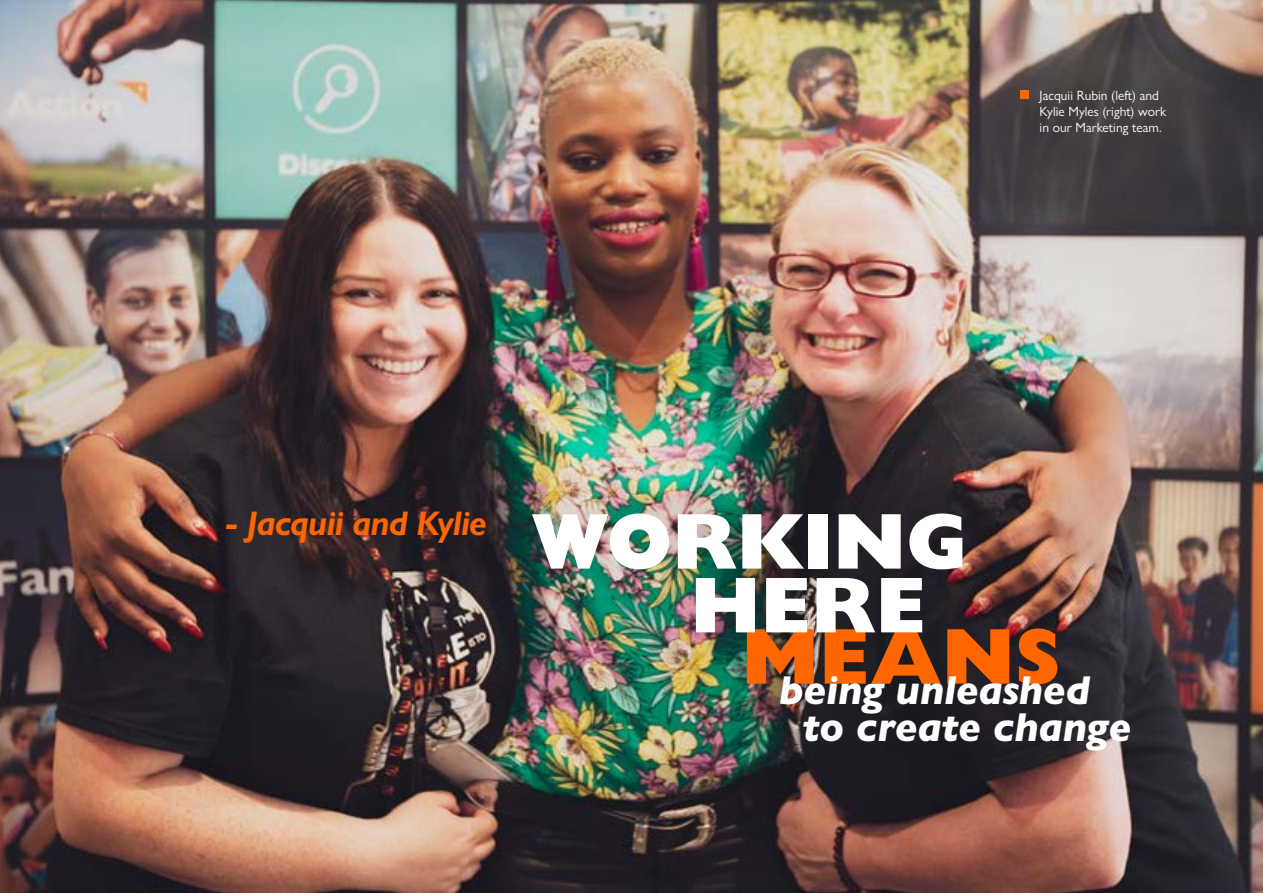
<style>
.page{position:relative;width:1263px;height:893px;background:#fff}
.page>*{position:absolute;margin:0;border:0;box-sizing:border-box;transform-origin:0 0}
.t1{font:800 79.65px/63.8px "Gill Sans Nova";color:#fff}
.t2{font:800 79.65px "Gill Sans Nova";color:#f60}
.t3{font:italic 800 40.5px/36.8px "Gill Sans Nova";color:#fff}
.t4{font:italic 700 34.2px "Gill Sans Nova";letter-spacing:-.02em;color:#f60}
.t5{font:13.5px/16.2px "Gill Sans Nova";color:#fff}
</style>
<div class="page">
<img style="left:0;top:0;width:1263px;height:893px">
<div style="left:1020px;top:90px;width:9px;height:9px;background:#f60"></div>
<p class="t5" style="left:1040px;top:87px;width:128px">Jacquii Rubin (left) and<br>Kylie Myles (right) work in our Marketing team.</p>
<h3 class="t4" style="left:225px;top:503px;width:263px">- Jacquii and Kylie</h3>
<h1 class="t1" style="left:690px;top:509px;width:279px;text-indent:-159px">WORKING<br>HERE</h1>
<h1 class="t2" style="left:741px;top:606px;width:321px">MEANS</h1>
<h2 class="t3" style="left:803px;top:671px;width:330px;text-indent:-24px">being unleashed to create change</h2>
</div>
